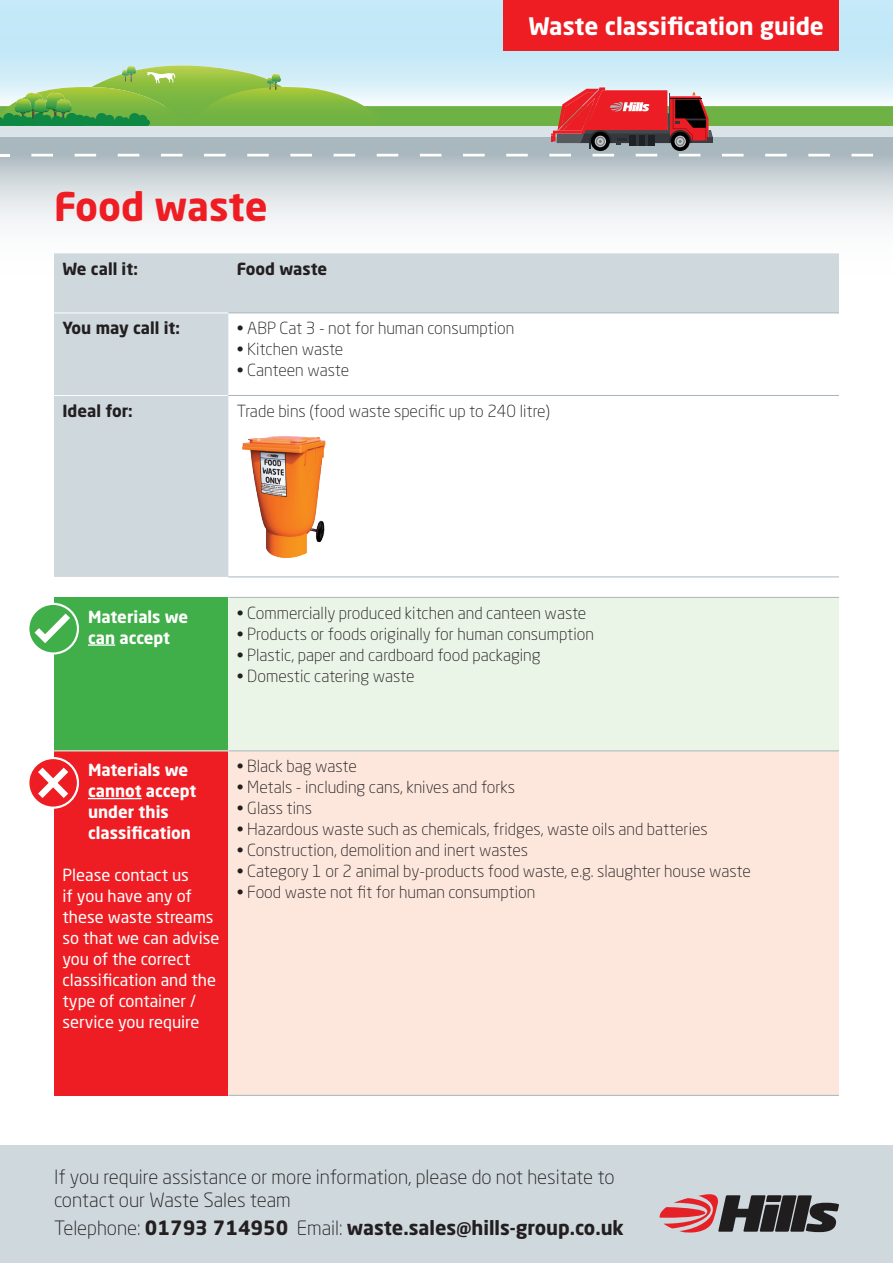
<style>
.page{position:relative;width:893px;height:1263px;background:#fff}
.page>*{position:absolute;margin:0;border:0;box-sizing:border-box;transform-origin:0 0}
.t1{font:700 39px "Neo Sans Std";color:#ee1d23}
.t2{font:700 23.85px "Neo Sans Std";color:#fff}
.t3{font:300 19.5px/23.4px "Neo Sans Std";color:#231f20}
.t4{font:700 19.5px "Neo Sans Std";color:#231f20}
.t5{font:300 16.5px "Neo Sans Std";color:#231f20}
.t6{font:16.5px/21px "Neo Sans Std";color:#fff}
.t7{font:700 16.5px/21px "Neo Sans Std";color:#fff}
.t8{font:700 16.5px "Neo Sans Std";color:#231f20}
.s1{font-weight:300}
</style>
<div class="page">
<div style="left:0;top:1145px;width:893px;height:118px;background:#cfd8dd"></div>
<div style="left:0;top:129px;width:893px;height:160px;background:#a9b7be"></div>
<hr style="left:31px;top:154px;width:22px;height:2px;background:#fff">
<hr style="left:75px;top:154px;width:21px;height:2px;background:#fff">
<hr style="left:118px;top:154px;width:21px;height:2px;background:#fff">
<hr style="left:161px;top:154px;width:21px;height:2px;background:#fff">
<hr style="left:204px;top:154px;width:22px;height:2px;background:#fff">
<hr style="left:247px;top:154px;width:22px;height:2px;background:#fff">
<hr style="left:290px;top:154px;width:22px;height:2px;background:#fff">
<hr style="left:334px;top:154px;width:21px;height:2px;background:#fff">
<hr style="left:377px;top:154px;width:21px;height:2px;background:#fff">
<hr style="left:420px;top:154px;width:21px;height:2px;background:#fff">
<hr style="left:463px;top:154px;width:22px;height:2px;background:#fff">
<hr style="left:506px;top:154px;width:22px;height:2px;background:#fff">
<hr style="left:549px;top:154px;width:22px;height:2px;background:#fff">
<hr style="left:592px;top:154px;width:22px;height:2px;background:#fff">
<hr style="left:636px;top:154px;width:21px;height:2px;background:#fff">
<hr style="left:679px;top:154px;width:21px;height:2px;background:#fff">
<hr style="left:722px;top:154px;width:22px;height:2px;background:#fff">
<hr style="left:765px;top:154px;width:22px;height:2px;background:#fff">
<hr style="left:808px;top:154px;width:22px;height:2px;background:#fff">
<hr style="left:851px;top:154px;width:22px;height:2px;background:#fff">
<svg style="left:671px;top:132px;width:19px;height:19px"></svg>
<svg style="left:591px;top:132px;width:19px;height:19px"></svg>
<svg style="left:0;top:81px;width:893px;height:67px"></svg>
<svg style="left:0;top:0;width:893px;height:81px;background:#c5e7f0"></svg>
<div style="left:504px;top:0;width:335px;height:50px;background:#ee1d23"></div>
<svg style="left:0;top:155px;width:893px;height:134px;background:#e2e7e9"></svg>
<svg style="left:660px;top:1194px;width:179px;height:38px"></svg>
<svg style="left:54px;top:253px;width:785px;height:324px"></svg>
<div style="left:54px;top:597px;width:174px;height:154px;background:#40ae49"></div>
<div style="left:228px;top:597px;width:611px;height:154px;background:#eaf4e7"></div>
<div style="left:54px;top:751px;width:174px;height:344px;background:#ee1d23"></div>
<div style="left:228px;top:751px;width:611px;height:344px;background:#fde7dc"></div>
<hr style="left:54px;top:313px;width:174px;height:1px;background:#fff">
<hr style="left:54px;top:395px;width:174px;height:1px;background:#fff">
<hr style="left:228px;top:395px;width:611px;height:1px;background:#a7b6be">
<hr style="left:228px;top:576px;width:611px;height:1px;background:#a7b6be">
<hr style="left:228px;top:597px;width:611px;height:1px;background:#a7b6be">
<hr style="left:228px;top:750px;width:611px;height:1px;background:#a7b6be">
<hr style="left:228px;top:1095px;width:611px;height:1px;background:#a7b6be">
<hr style="left:54px;top:750px;width:174px;height:1px;background:#fff">
<hr style="left:228px;top:313px;width:611px;height:1px;background:#a7b6be">
<hr style="left:88px;top:644px;width:27px;height:2px;background:#fff">
<hr style="left:88px;top:798px;width:54px;height:1px;background:#fff">
<svg style="left:27px;top:757px;width:52px;height:52px"></svg>
<svg style="left:38px;top:768px;width:30px;height:30px"></svg>
<svg style="left:27px;top:603px;width:52px;height:52px"></svg>
<svg style="left:35px;top:613px;width:35px;height:30px"></svg>
<img style="left:239px;top:425px;width:97px;height:139px">
<h1 class="t1" style="left:54px;top:182px;width:215px">Food waste</h1>
<p class="t8" style="left:63px;top:258px;width:77px">We call it:</p>
<p class="t8" style="left:237px;top:258px;width:92px">Food waste</p>
<h2 class="t2" style="left:529px;top:11px;width:297px">Waste classification guide</h2>
<p class="t8" style="left:63px;top:317px;width:119px">You may call it:</p>
<p class="t5" style="left:237px;top:318px;width:279px">• ABP Cat 3 - not for human consumption</p>
<p class="t5" style="left:237px;top:339px;width:108px">• Kitchen waste</p>
<p class="t5" style="left:237px;top:360px;width:114px">• Canteen waste</p>
<p class="t8" style="left:63px;top:400px;width:72px">Ideal for:</p>
<p class="t5" style="left:237px;top:401px;width:315px">Trade bins (food waste specific up to 240 litre)</p>
<p class="t7" style="left:88px;top:606px;width:102px">Materials we can accept</p>
<p class="t5" style="left:237px;top:603px;width:351px">• Commercially produced kitchen and canteen waste</p>
<p class="t5" style="left:237px;top:624px;width:359px">• Products or foods originally for human consumption</p>
<p class="t5" style="left:237px;top:645px;width:305px">• Plastic, paper and cardboard food packaging</p>
<p class="t5" style="left:237px;top:666px;width:179px">• Domestic catering waste</p>
<p class="t7" style="left:88px;top:759px;width:110px">Materials we cannot accept under this classification</p>
<p class="t6" style="left:63px;top:864px;width:158px">Please contact us<br>if you have any of these waste streams so that we can advise you of the correct classification and the type of container / service you require</p>
<p class="t5" style="left:237px;top:756px;width:121px">• Black bag waste</p>
<p class="t5" style="left:237px;top:777px;width:280px">• Metals - including cans, knives and forks</p>
<p class="t5" style="left:237px;top:798px;width:77px">• Glass tins</p>
<p class="t5" style="left:237px;top:819px;width:472px">• Hazardous waste such as chemicals, fridges, waste oils and batteries</p>
<p class="t5" style="left:237px;top:840px;width:293px">• Construction, demolition and inert wastes</p>
<p class="t5" style="left:237px;top:861px;width:515px">• Category 1 or 2 animal by-products food waste, e.g. slaughter house waste</p>
<p class="t5" style="left:237px;top:882px;width:300px">• Food waste not fit for human consumption</p>
<p class="t3" style="left:54px;top:1165px;width:562px">If you require assistance or more information, please do not hesitate to contact our Waste Sales team</p>
<p class="t4" style="left:54px;top:1215px;width:572px"><span class="s1">Telephone:</span> 01793 714950 <span class="s1">Email:</span> waste.sales@hills-group.co.uk</p>
</div>
